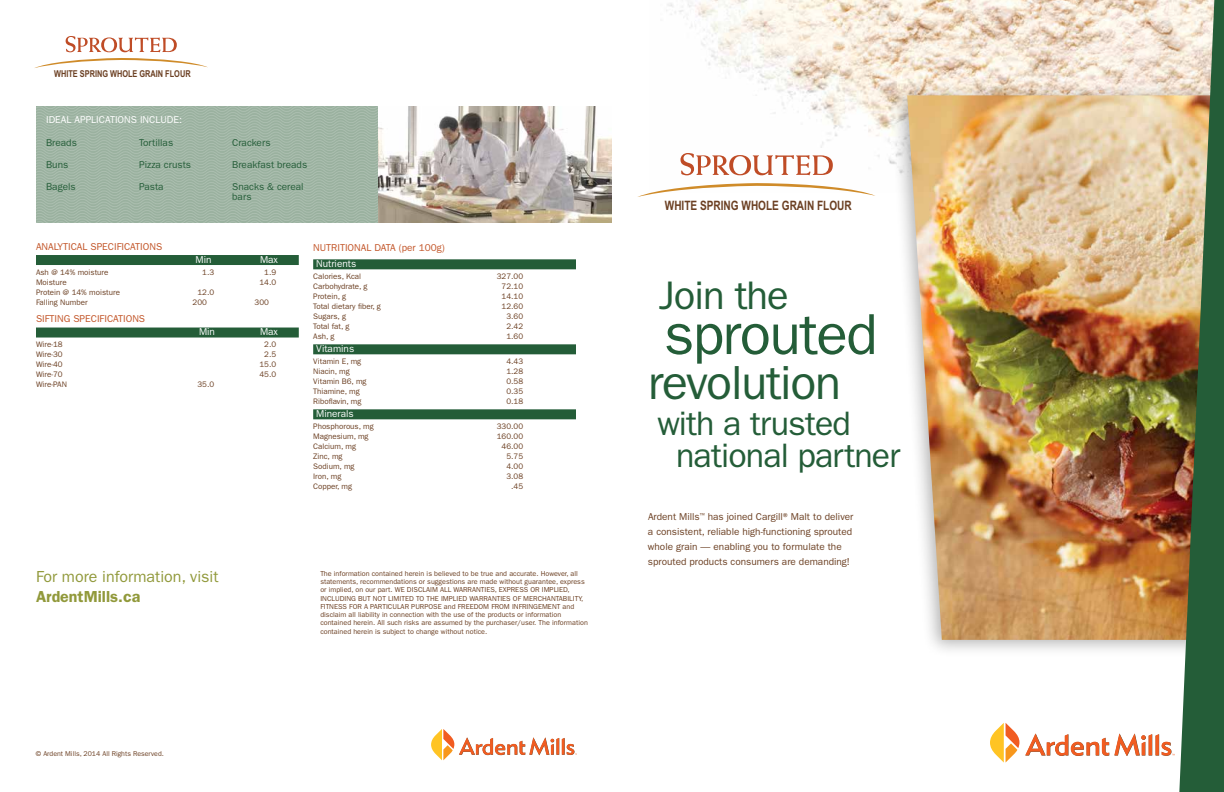
<style>
.page{position:relative;width:1224px;height:792px;background:#fff}
.page>*{position:absolute;margin:0;border:0;box-sizing:border-box;transform-origin:0 0}
.t1{font:58px "ITC Franklin Gothic Std";color:#245d38}
.t2{font:48px "ITC Franklin Gothic Std";color:#245d38}
.t3{font:40px "ITC Franklin Gothic Std";color:#245d38}
.t4{font:34px/32px "ITC Franklin Gothic Std";letter-spacing:-.025em;color:#245d38}
.t5{font:16px "ITC Franklin Gothic Std";color:#91993b}
.t6{font:600 16px "ITC Franklin Gothic Std";color:#91993b}
.t7{font:700 12.9px "Arial Narrow";color:#6b3f22;scale:.95 1}
.t8{font:10px/15px "ITC Franklin Gothic Std";color:#6b3f22}
.t9{font:10px/10px "ITC Franklin Gothic Std";color:#245d38}
.t10{font:10px "ITC Franklin Gothic Std";color:#c25427}
.t11{font:10px "ITC Franklin Gothic Std";color:#fff}
.t12{font:700 9.4px "Arial Narrow";color:#6b3f22;scale:.95 1}
.t13{font:8px "ITC Franklin Gothic Std";color:#6b3f22}
.t14{font:7.2px/8.2px "ITC Franklin Gothic Std";color:#6b3f22}
.t15{font:7px "ITC Franklin Gothic Std";color:#6b3f22}
</style>
<div class="page">
<svg style="left:34px;top:58px;width:174px;height:10px"></svg>
<svg style="left:66px;top:36px;width:111px;height:16px"></svg>
<div style="left:313px;top:259px;width:263px;height:10px;background:#245d38"></div>
<div style="left:313px;top:344px;width:263px;height:10px;background:#245d38"></div>
<div style="left:313px;top:409px;width:263px;height:10px;background:#245d38"></div>
<div style="left:36px;top:255px;width:263px;height:10px;background:#245d38"></div>
<div style="left:36px;top:328px;width:263px;height:10px;background:#245d38"></div>
<div style="left:36px;top:106px;width:497px;height:117px;background:#9fb5a4"></div>
<img style="left:378px;top:106px;width:234px;height:117px">
<svg style="left:431px;top:729px;width:146px;height:31px"></svg>
<img style="left:666px;top:0;width:359px;height:176px">
<div style="left:889px;top:83px;width:335px;height:575px;background:#000;opacity:.3"></div>
<img style="left:907px;top:95px;width:118px;height:545px">
<svg style="left:637px;top:183px;width:238px;height:14px"></svg>
<svg style="left:681px;top:153px;width:152px;height:22px"></svg>
<img style="left:1025px;top:0;width:199px;height:792px">
<svg style="left:990px;top:723px;width:29px;height:39px"></svg>
<h3 class="t12" style="left:54px;top:67px;width:145px">WHITE SPRING WHOLE GRAIN FLOUR</h3>
<h3 class="t11" style="left:46px;top:114px;width:137px">I deal Applications Include:</h3>
<h3 class="t9" style="left:46px;top:138px;width:32px">Breads</h3>
<h3 class="t9" style="left:46px;top:160px;width:24px">Buns</h3>
<h3 class="t9" style="left:46px;top:182px;width:31px">Bagels</h3>
<h3 class="t9" style="left:139px;top:138px;width:36px">Tortillas</h3>
<h3 class="t9" style="left:139px;top:160px;width:53px">Pizza crusts</h3>
<h3 class="t9" style="left:139px;top:182px;width:26px">Pasta</h3>
<h3 class="t9" style="left:232px;top:138px;width:40px">Crackers</h3>
<h3 class="t9" style="left:232px;top:160px;width:77px">Breakfast breads</h3>
<h3 class="t9" style="left:232px;top:182px;width:73px">Snacks &amp; cereal bars</h3>
<h3 class="t10" style="left:36px;top:241px;width:121px">Analytical Spec ifications</h3>
<h3 class="t11" style="left:196px;top:254px;width:18px">Min</h3>
<h3 class="t11" style="left:260px;top:254px;width:19px">Max</h3>
<p class="t13" style="left:36px;top:268px;width:74px">Ash @ 14% moisture</p>
<p class="t13" style="left:202px;top:268px;width:13px">1.3</p>
<p class="t13" style="left:264px;top:268px;width:13px">1.9</p>
<p class="t13" style="left:36px;top:278px;width:32px">Moisture</p>
<p class="t13" style="left:259px;top:278px;width:18px">14.0</p>
<p class="t13" style="left:36px;top:288px;width:85px">Protein @ 14% moisture</p>
<p class="t13" style="left:197px;top:288px;width:18px">12.0</p>
<p class="t13" style="left:36px;top:298px;width:53px">Falling Number</p>
<p class="t13" style="left:193px;top:298px;width:16px">200</p>
<p class="t13" style="left:255px;top:298px;width:16px">300</p>
<h3 class="t10" style="left:36px;top:313px;width:104px">Sifting Specifications</h3>
<h3 class="t11" style="left:199px;top:326px;width:18px">Min</h3>
<h3 class="t11" style="left:260px;top:326px;width:19px">Max</h3>
<p class="t13" style="left:36px;top:340px;width:28px">Wire-18</p>
<p class="t13" style="left:264px;top:340px;width:13px">2.0</p>
<p class="t13" style="left:36px;top:350px;width:28px">Wire-30</p>
<p class="t13" style="left:264px;top:350px;width:13px">2.5</p>
<p class="t13" style="left:36px;top:360px;width:28px">Wire-40</p>
<p class="t13" style="left:259px;top:360px;width:18px">15.0</p>
<p class="t13" style="left:36px;top:370px;width:28px">Wire-70</p>
<p class="t13" style="left:259px;top:370px;width:18px">45.0</p>
<p class="t13" style="left:36px;top:380px;width:32px">Wire-PAN</p>
<p class="t13" style="left:197px;top:380px;width:18px">35.0</p>
<h3 class="t5" style="left:36px;top:567px;width:184px">For more information, visit</h3>
<h3 class="t6" style="left:36px;top:587px;width:106px">ArdentMills.ca</h3>
<h3 class="t10" style="left:313px;top:241px;width:133px">Nutritional data (per 100g)</h3>
<h3 class="t11" style="left:316px;top:258px;width:41px">Nutrients</h3>
<p class="t13" style="left:313px;top:272px;width:49px">Calories, Kcal</p>
<p class="t13" style="left:497px;top:272px;width:28px">327.00</p>
<p class="t13" style="left:313px;top:282px;width:56px">Carbohydrate, g</p>
<p class="t13" style="left:502px;top:282px;width:23px">72.10</p>
<p class="t13" style="left:313px;top:292px;width:34px">Protein, g</p>
<p class="t13" style="left:502px;top:292px;width:23px">14.10</p>
<p class="t13" style="left:313px;top:302px;width:69px">Total dietary fiber, g</p>
<p class="t13" style="left:502px;top:302px;width:23px">12.60</p>
<p class="t13" style="left:313px;top:312px;width:34px">Sugars, g</p>
<p class="t13" style="left:506px;top:312px;width:18px">3.60</p>
<p class="t13" style="left:313px;top:322px;width:38px">Total fat, g</p>
<p class="t13" style="left:506px;top:322px;width:18px">2.42</p>
<p class="t13" style="left:313px;top:332px;width:23px">Ash, g</p>
<p class="t13" style="left:506px;top:332px;width:18px">1.60</p>
<h3 class="t11" style="left:316px;top:343px;width:40px">Vitamins</h3>
<p class="t13" style="left:313px;top:357px;width:50px">Vitamin E, mg</p>
<p class="t13" style="left:506px;top:357px;width:18px">4.43</p>
<p class="t13" style="left:313px;top:367px;width:38px">Niacin, mg</p>
<p class="t13" style="left:506px;top:367px;width:18px">1.28</p>
<p class="t13" style="left:313px;top:377px;width:55px">Vitamin B6, mg</p>
<p class="t13" style="left:506px;top:377px;width:18px">0.58</p>
<p class="t13" style="left:313px;top:387px;width:48px">Thiamine, mg</p>
<p class="t13" style="left:506px;top:387px;width:18px">0.35</p>
<p class="t13" style="left:313px;top:397px;width:50px">Riboflavin, mg</p>
<p class="t13" style="left:506px;top:397px;width:18px">0.18</p>
<h3 class="t11" style="left:316px;top:408px;width:39px">Minerals</h3>
<p class="t13" style="left:313px;top:422px;width:62px">Phosphorous, mg</p>
<p class="t13" style="left:497px;top:422px;width:28px">330.00</p>
<p class="t13" style="left:313px;top:432px;width:57px">Magnesium, mg</p>
<p class="t13" style="left:497px;top:432px;width:28px">160.00</p>
<p class="t13" style="left:313px;top:442px;width:44px">Calcium, mg</p>
<p class="t13" style="left:502px;top:442px;width:23px">46.00</p>
<p class="t13" style="left:313px;top:452px;width:31px">Zinc, mg</p>
<p class="t13" style="left:506px;top:452px;width:18px">5.75</p>
<p class="t13" style="left:313px;top:462px;width:43px">Sodium, mg</p>
<p class="t13" style="left:506px;top:462px;width:18px">4.00</p>
<p class="t13" style="left:313px;top:472px;width:30px">I ron, mg</p>
<p class="t13" style="left:506px;top:472px;width:18px">3.08</p>
<p class="t13" style="left:313px;top:482px;width:40px">Copper, mg</p>
<p class="t13" style="left:511px;top:482px;width:13px">.45</p>
<p class="t14" style="left:320px;top:569px;width:266px">The information contained herein is believed to be true and accurate. However, all statements, recommendations or suggestions are made without guarantee, express or implied, on our part. WE DISCLAI M ALL</p>
<p class="t14" style="left:453px;top:586px;width:11px">WARRA</p>
<p class="t14" style="left:476px;top:586px;width:95px">NTI ES, EXPRESS OR I MPLI ED,</p>
<p class="t14" style="left:320px;top:594px;width:16px">I NCLUDI</p>
<p class="t14" style="left:346px;top:594px;width:134px">NG BUT NOT LI MITED TO THE I MPLI ED WARRA</p>
<p class="t14" style="left:492px;top:594px;width:80px">NTI ES OF MERCHANTABILITY</p>
<p class="t14" style="left:581px;top:594px;width:4px">,</p>
<p class="t14" style="left:320px;top:602px;width:34px">FITNESS FOR</p>
<p class="t14" style="left:364px;top:602px;width:15px">A PARTI</p>
<p class="t14" style="left:388px;top:602px;width:10px">CULAR</p>
<p class="t14" style="left:320px;top:602px;width:269px;text-indent:91px">PURPOSE and FREEDOM FROM I NFRI NGEMENT and disclaim all liability in connection with the use of the products or information contained herein. All such risks are assumed by the purchaser/user. The information contained herein is subject to change without notice.</p>
<p class="t15" style="left:36px;top:750px;width:129px">© Ardent Mills, 2014 All Rights Reserved.</p>
<h3 class="t7" style="left:665px;top:195px;width:198px">WHITE SPRING WHOLE GRAIN FLOUR</h3>
<h3 class="t3" style="left:659px;top:272px;width:131px">Join the</h3>
<h1 class="t1" style="left:664px;top:301px;width:215px">sprouted</h1>
<h2 class="t2" style="left:648px;top:355px;width:195px">revolution</h2>
<h3 class="t4" style="left:676px;top:408px;width:226px;text-indent:-19px">with a trusted national partner</h3>
<h3 class="t8" style="left:648px;top:509px;width:207px">Ardent Mills<sup>™</sup> has joined Cargill® Malt to deliver a consistent, reliable high-functioning sprouted whole grain — enabling you to formulate the sprouted products consumers are demanding!</h3>
</div>
